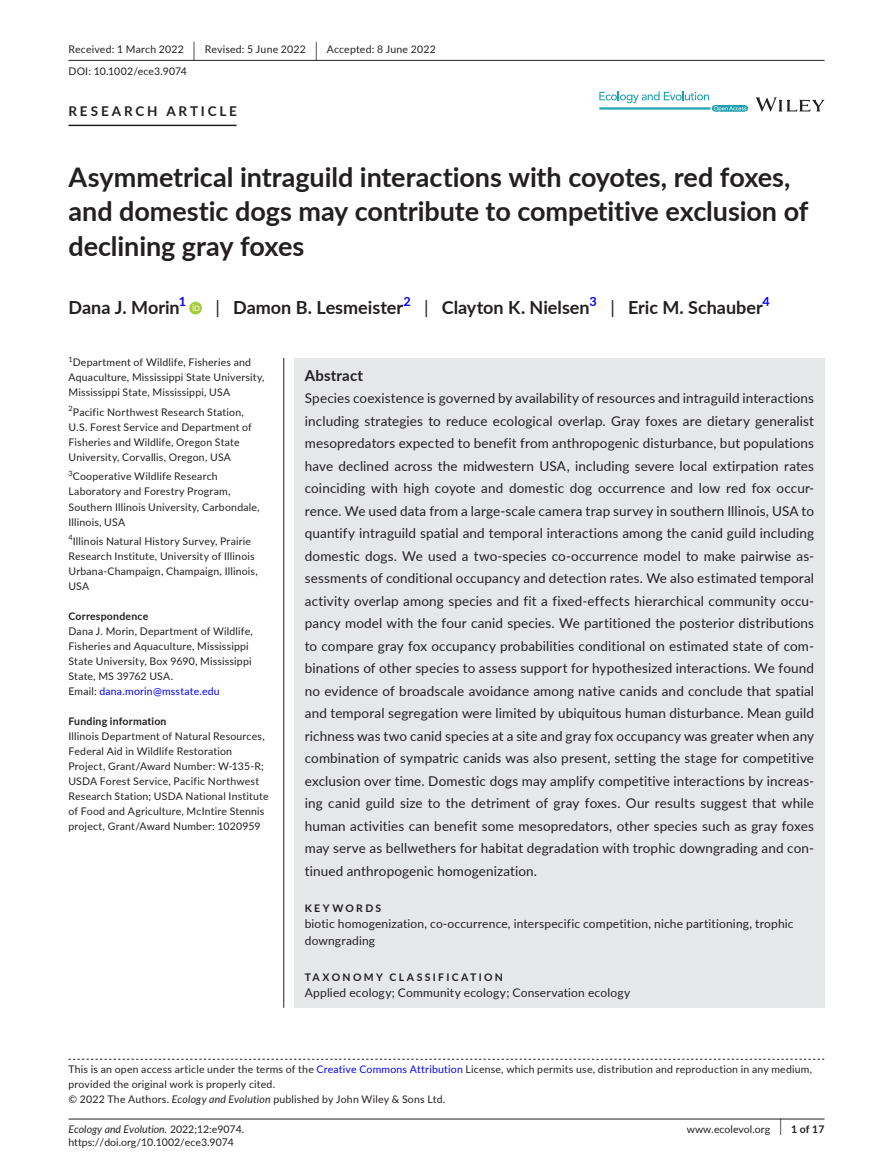
<style>
.page{position:relative;width:893px;height:1174px;background:#fff}
.page>*{position:absolute;margin:0;border:0;box-sizing:border-box;transform-origin:0 0}
.t1{font:700 27px/34.5px "Lato";letter-spacing:-.005em;color:#231f20}
.t2{font:700 18px "Lato";color:#231f20}
.t3{font:700 15px "Lato";letter-spacing:.015em;color:#231f20}
.t4{font:13.5px/22.5px "Lato";letter-spacing:.01em;color:#231f20;text-align:justify}
.t5{font:700 13.5px "Lato";letter-spacing:.21em;color:#231f20}
.t6{font:700 12.6px "Lato";color:#00f}
.t7{font:12px/16.5px "Lato";letter-spacing:.015em;color:#231f20}
.t8{font:10.5px/15px "Lato";letter-spacing:.02em;color:#231f20}
.t9{font:10.5px "Lato";color:#231f20}
.t10{font:700 10.5px "Lato";letter-spacing:.02em;color:#231f20}
.t11{font:italic 10.5px "Lato";color:#231f20}
.t12{font:700 10.5px "Lato";letter-spacing:.22em;color:#231f20}
.t13{font:7.35px "Lato";color:#231f20}
.s1{font-size:19.65px}
.s2{font-weight:400}
.s3{color:#00f}
.s4{font-style:italic}
.s5{font-style:normal}
.s6{font-weight:400;font-size:17.4px}
</style>
<div class="page">
<hr style="left:68px;top:1118px;width:756px;height:1px;background:#231f20">
<svg style="left:756px;top:97px;width:68px;height:15px"></svg>
<svg style="left:599px;top:91px;width:149px;height:21px"></svg>
<hr style="left:68px;top:60px;width:756px;height:1px;background:#231f20">
<hr style="left:68px;top:125px;width:169px;height:1px;background:#231f20">
<svg style="left:189px;top:302px;width:13px;height:12px"></svg>
<svg style="left:193px;top:304px;width:7px;height:7px"></svg>
<svg style="left:68px;top:1058px;width:756px;height:1px"></svg>
<div style="left:294px;top:358px;width:530px;height:649px;background:#e6e7e9"></div>
<hr style="left:283px;top:358px;width:1px;height:649px;background:#231f20">
<p class="t8" style="left:68px;top:38px;width:369px;line-height:21.8px">Received: 1 March 2022 <span class="s1">|</span> Revised: 5 June 2022 <span class="s1">|</span> Accepted: 8 June 2022<br>DOI: 10.1002/ece3.9074</p>
<p class="t5" style="left:68px;top:101px;width:170px">RESEARCH ARTICLE</p>
<h1 class="t1" style="left:68px;top:159px;width:741px">Asymmetrical intraguild interactions with coyotes, red foxes, and domestic dogs may contribute to competitive exclusion of declining gray foxes</h1>
<h2 class="t2" style="left:68px;top:295px;width:113px">Dana J. Morin</h2>
<p class="t6" style="left:179px;top:292px;width:9px">1</p>
<h2 class="t2" style="left:215px;top:295px;width:189px"><span class="s2">|</span> Damon B. Lesmeister</h2>
<p class="t6" style="left:403px;top:292px;width:9px">2</p>
<h2 class="t2" style="left:424px;top:295px;width:167px"><span class="s2">|</span> Clayton K. Nielsen</h2>
<p class="t6" style="left:590px;top:292px;width:9px">3</p>
<h2 class="t2" style="left:610px;top:295px;width:154px"><span class="s2">|</span> Eric M. Schauber</h2>
<p class="t6" style="left:762px;top:292px;width:9px">4</p>
<p class="t13" style="left:68px;top:354px;width:6px">1</p>
<p class="t8" style="left:68px;top:355px;width:198px;text-indent:4px">Department of Wildlife, Fisheries and<br>Aquaculture, Mississippi State University,<br>Mississippi State, Mississippi, USA</p>
<p class="t8" style="left:68px;top:404px;width:185px"><sup>2</sup>Pacific Northwest Research Station, U.S. Forest Service and Department of Fisheries and Wildlife, Oregon State University, Corvallis, Oregon, USA</p>
<p class="t8" style="left:68px;top:469px;width:193px"><sup>3</sup>Cooperative Wildlife Research<br>Laboratory and Forestry Program,<br>Southern Illinois University, Carbondale,<br>Illinois, USA</p>
<p class="t8" style="left:68px;top:533px;width:191px"><sup>4</sup>Illinois Natural History Survey, Prairie Research Institute, University of Illinois Urbana-Champaign, Champaign, Illinois, USA</p>
<p class="t10" style="left:68px;top:608px;width:81px">Correspondence</p>
<p class="t8" style="left:68px;top:623px;width:186px">Dana J. Morin, Department of Wildlife, Fisheries and Aquaculture, Mississippi State University, Box 9690, Mississippi State, MS 39762 USA.<br>Email: <span class="s3">dana.morin@msstate.edu</span></p>
<p class="t10" style="left:68px;top:713px;width:100px">Funding information</p>
<p class="t8" style="left:68px;top:728px;width:202px">Illinois Department of Natural Resources, Federal Aid in Wildlife Restoration Project, Grant/Award Number: W-135-R; USDA Forest Service, Pacific Northwest Research Station; USDA National Institute of Food and Agriculture, McIntire Stennis project, Grant/Award Number: 1020959</p>
<p class="t3" style="left:305px;top:364px;width:60px">Abstract</p>
<p class="t4" style="left:305px;top:386px;width:511px">Species coexistence is governed by availability of resources and intraguild interactions including strategies to reduce ecological overlap. Gray foxes are dietary generalist mesopredators expected to benefit from anthropogenic disturbance, but populations have declined across the midwestern USA, including severe local extirpation rates coinciding with high coyote and domestic dog occurrence and low red fox occur&shy;rence. We used data from a large-scale camera trap survey in southern Illinois, USA to quantify intraguild spatial and temporal interactions among the canid guild including domestic dogs. We used a two-species co-occurrence model to make pairwise as&shy;sessments of conditional occupancy and detection rates. We also estimated temporal activity overlap among species and fit a fixed-effects hierarchical community occu&shy;pancy model with the four canid species. We partitioned the posterior distributions to compare gray fox occupancy probabilities conditional on estimated state of com&shy;binations of other species to assess support for hypothesized interactions. We found no evidence of broadscale avoidance among native canids and conclude that spatial and temporal segregation were limited by ubiquitous human disturbance. Mean guild richness was two canid species at a site and gray fox occupancy was greater when any combination of sympatric canids was also present, setting the stage for competitive exclusion over time. Domestic dogs may amplify competitive interactions by increas&shy;ing canid guild size to the detriment of gray foxes. Our results suggest that while human activities can benefit some mesopredators, other species such as gray foxes may serve as bellwethers for habitat degradation with trophic downgrading and con&shy;tinued anthropogenic homogenization.</p>
<p class="t12" style="left:305px;top:900px;width:78px">KEYWORDS</p>
<p class="t7" style="left:305px;top:915px;width:490px">biotic homogenization, co-occurrence, interspecific competition, niche partitioning, trophic downgrading</p>
<p class="t12" style="left:305px;top:969px;width:200px">TAXONOMY CLASSIFICATION</p>
<p class="t7" style="left:305px;top:984px;width:327px">Applied ecology; Community ecology; Conservation ecology</p>
<p class="t8" style="left:68px;top:1061px;width:745px">This is an open access article under the terms of the <span class="s3">Creative Commons Attribution</span> License, which permits use, distribution and reproduction in any medium, provided the original work is properly cited.<br>© 2022 The Authors. <span class="s4">Ecology and Evolution</span> published by John Wiley &amp; Sons Ltd.</p>
<p class="t11" style="left:68px;top:1121px;width:177px">Ecology and Evolution. <span class="s5">2022;12:e9074.</span></p>
<p class="t10" style="left:779px;top:1121px;width:46px"><span class="s6">|</span> 1 of 17</p>
<p class="t9" style="left:68px;top:1135px;width:167px">https://doi.org/10.1002/ece3.9074</p>
<p class="t9" style="left:687px;top:1121px;width:85px">www.ecolevol.org</p>
</div>
